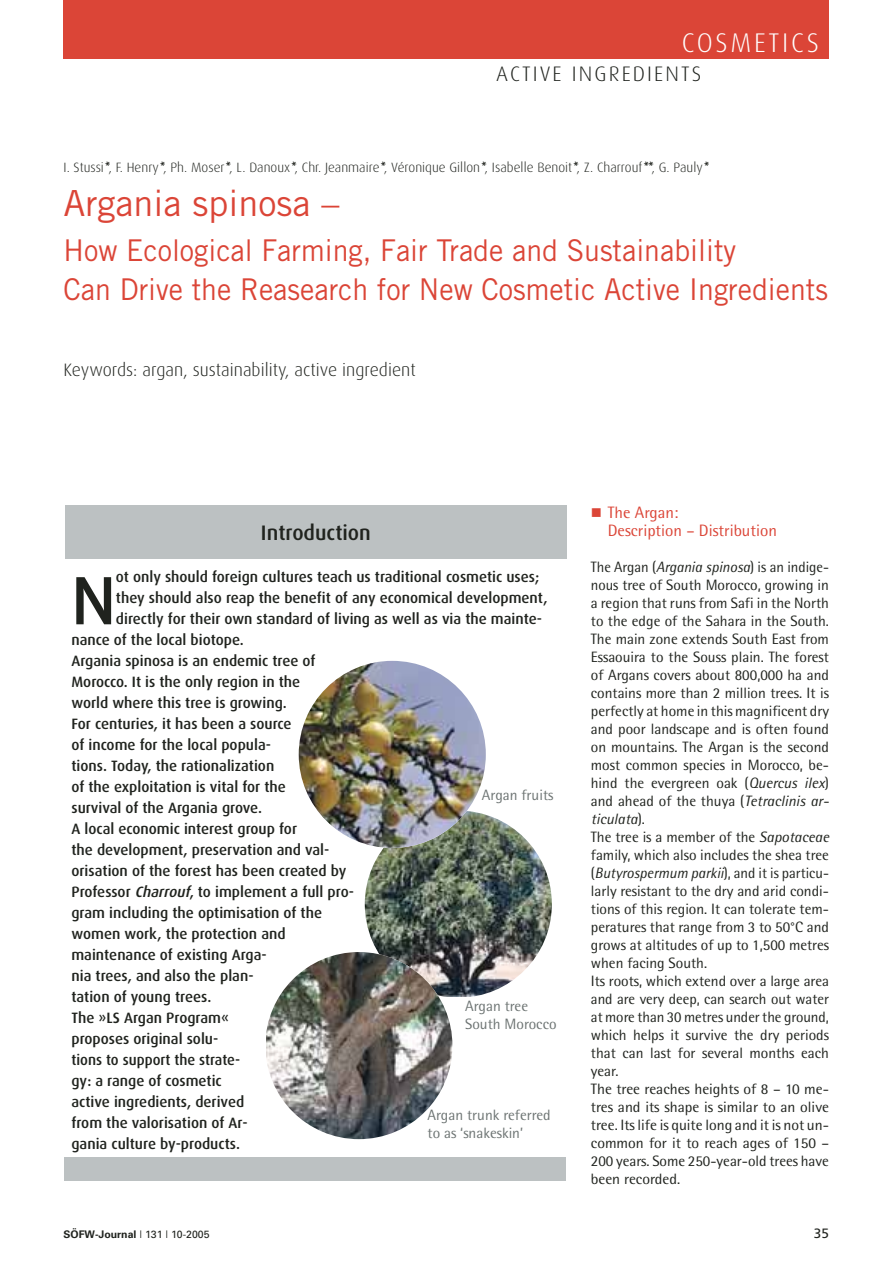
<style>
.page{position:relative;width:893px;height:1263px;background:#fff}
.page>*{position:absolute;margin:0;border:0;box-sizing:border-box;transform-origin:0 0}
.t1{font:500 68.55px "Dax";color:#20231e}
.t2{font:36px "Trade Gothic";color:#db4537}
.t3{font:30px/38.2px "Trade Gothic";color:#db4537;scale:.95 1}
.t4{font:300 27px "Dax";letter-spacing:.1em;color:#fff}
.t5{font:300 21px "Dax";letter-spacing:.1em;color:#20231e}
.t6{font:500 21px "Dax";color:#20231e}
.t7{font:300 18px "Dax";color:#20231e}
.t8{font:16.5px/18px "Rotis Semi Sans";color:#db4537}
.t9{font:15px/18px "Rotis Semi Sans";color:#20231e}
.t10{font:500 15px "Dax";color:#20231e}
.t11{font:15px/18px "Rotis Semi Sans";color:#6c7372}
.t12{font:300 13.5px "Dax";color:#20231e}
.t13{font:13.5px "Frutiger";color:#20231e}
.t14{font:700 10.5px "Univers";color:#20231e}
.s1{font-family:"Rotis Semi Sans";font-weight:400;font-style:italic;font-size:15px}
.s2{font-style:italic}
.s3{font-weight:400}
</style>
<div class="page">
<div style="left:64px;top:0;width:765px;height:59px;background:#db4537"></div>
<div style="left:65px;top:506px;width:502px;height:53px;background:#bcc1c2"></div>
<div style="left:64px;top:1157px;width:502px;height:24px;background:#bcc1c2"></div>
<img style="left:365px;top:811px;width:187px;height:186px;border-radius:50%">
<img style="left:299px;top:661px;width:187px;height:187px;border-radius:50%">
<img style="left:267px;top:952px;width:185px;height:187px">
<h3 class="t4" style="left:682px;top:29px;width:139px">COSMETICS</h3>
<h3 class="t5" style="left:496px;top:64px;width:207px">ACTIVE INGREDIENTS</h3>
<p class="t12" style="left:64px;top:161px;width:645px">I. Stussi<span class="s1">*</span>, F. Henry<span class="s1">*</span>, Ph. Moser<span class="s1">*</span>, L. Danoux<span class="s1">*</span>, Chr. Jeanmaire<span class="s1">*</span>, Véronique Gillon<span class="s1">*</span>, Isabelle Benoit<span class="s1">*</span>, Z. Charrouf<span class="s1">**</span>, G. Pauly<span class="s1">*</span></p>
<h2 class="t2" style="left:64px;top:190px;width:277px">Argania spinosa –</h2>
<h3 class="t3" style="left:64px;top:234px;width:806px">How Ecological Farming, Fair Trade and Sustainability<br>Can Drive the Reasearch for New Cosmetic Active Ingredients</h3>
<p class="t7" style="left:64px;top:361px;width:354px">Keywords: argan, sustainability, active ingredient</p>
<h3 class="t6" style="left:261px;top:523px;width:111px">Introduction</h3>
<h1 class="t1" style="left:71px;top:567px;width:46px">N</h1>
<p class="t10" style="left:116px;top:570px;width:425px">ot only should foreign cultures teach us traditional cosmetic uses;</p>
<p class="t10" style="left:116px;top:591px;width:433px">they should also reap the benefit of any economical development,</p>
<p class="t10" style="left:116px;top:612px;width:428px">directly for their own standard of living as well as via the mainte-</p>
<p class="t10" style="left:71px;top:633px;width:174px">nance of the local biotope.</p>
<p class="t10" style="left:71px;top:654px;width:246px">Argania spinosa is an endemic tree of</p>
<p class="t10" style="left:71px;top:675px;width:230px">Morocco. It is the only region in the</p>
<p class="t10" style="left:71px;top:696px;width:217px">world where this tree is growing.</p>
<p class="t10" style="left:71px;top:717px;width:222px">For centuries, it has been a source</p>
<p class="t10" style="left:71px;top:738px;width:201px">of income for the local popula-</p>
<p class="t10" style="left:71px;top:759px;width:204px">tions. Today, the rationalization</p>
<p class="t10" style="left:71px;top:780px;width:216px">of the exploitation is vital for the</p>
<p class="t10" style="left:71px;top:801px;width:192px">survival of the Argania grove.</p>
<p class="t10" style="left:71px;top:822px;width:227px">A local economic interest group for</p>
<p class="t10" style="left:71px;top:843px;width:259px">the development, preservation and val-</p>
<p class="t10" style="left:71px;top:864px;width:277px">orisation of the forest has been created by</p>
<p class="t10" style="left:71px;top:885px;width:284px">Professor <span class="s2">Charrouf</span>, to implement a full pro-</p>
<p class="t10" style="left:71px;top:906px;width:252px">gram including the optimisation of the</p>
<p class="t10" style="left:71px;top:927px;width:216px">women work, the protection and</p>
<p class="t10" style="left:71px;top:948px;width:197px">maintenance of existing Arga-</p>
<p class="t10" style="left:71px;top:969px;width:184px">nia trees, and also the plan-</p>
<p class="t10" style="left:71px;top:990px;width:141px">tation of young trees.</p>
<p class="t10" style="left:71px;top:1011px;width:159px">The »LS Argan Program«</p>
<p class="t10" style="left:71px;top:1032px;width:148px">proposes original solu-</p>
<p class="t10" style="left:71px;top:1053px;width:170px">tions to support the strate-</p>
<p class="t10" style="left:71px;top:1074px;width:152px">gy: a range of cosmetic</p>
<p class="t10" style="left:71px;top:1095px;width:174px">active ingredients, derived</p>
<p class="t10" style="left:71px;top:1116px;width:178px">from the valorisation of Ar-</p>
<p class="t10" style="left:71px;top:1137px;width:170px">gania culture by-products.</p>
<p class="t11" style="left:482px;top:787px;width:73px">Argan fruits</p>
<p class="t11" style="left:465px;top:999px;width:93px">Argan tree<br>South Morocco</p>
<p class="t11" style="left:428px;top:1107px;width:125px">Argan trunk referred to as ‘snakeskin’</p>
<p class="t8" style="left:608px;top:505px;width:171px">The Argan:<br>Description – Distribution</p>
<p class="t9" style="left:591px;top:559px;width:240px">The Argan (<span class="s2">Argania spinosa</span>) is an indige&shy;nous tree of South Morocco, growing in a region that runs from Safi in the North to the edge of the Sahara in the South.<br>The main zone extends South East from Essaouira to the Souss plain. The forest of Argans covers about 800,000 ha and contains more than 2 million trees. It is perfectly at home in this magnificent dry and poor landscape and is often found on mountains. The Argan is the second most common species in Morocco, be&shy;hind the evergreen oak (<span class="s2">Quercus ilex</span>) and ahead of the thuya (<span class="s2">Tetraclinis ar&shy;ticulata</span>).<br>The tree is a member of the <span class="s2">Sapotaceae </span>family, which also includes the shea tree (<span class="s2">Butyrospermum parkii</span>), and it is particu&shy;larly resistant to the dry and arid condi&shy;tions of this region. It can tolerate tem&shy;peratures that range from 3 to 50°C and grows at altitudes of up to 1,500 metres when facing South.<br>Its roots, which extend over a large area and are very deep, can search out water at more than 30 metres under the ground, which helps it survive the dry periods that can last for several months each year.<br>The tree reaches heights of 8 – 10 me&shy;tres and its shape is similar to an olive tree. Its life is quite long and it is not un&shy;common for it to reach ages of 150 – 200 years. Some 250-year-old trees have been recorded.</p>
<p class="t14" style="left:64px;top:1230px;width:148px">SÖFW-Journal <span class="s3">| 131 | 10-2005</span></p>
<p class="t13" style="left:814px;top:1228px;width:17px">35</p>
</div>
